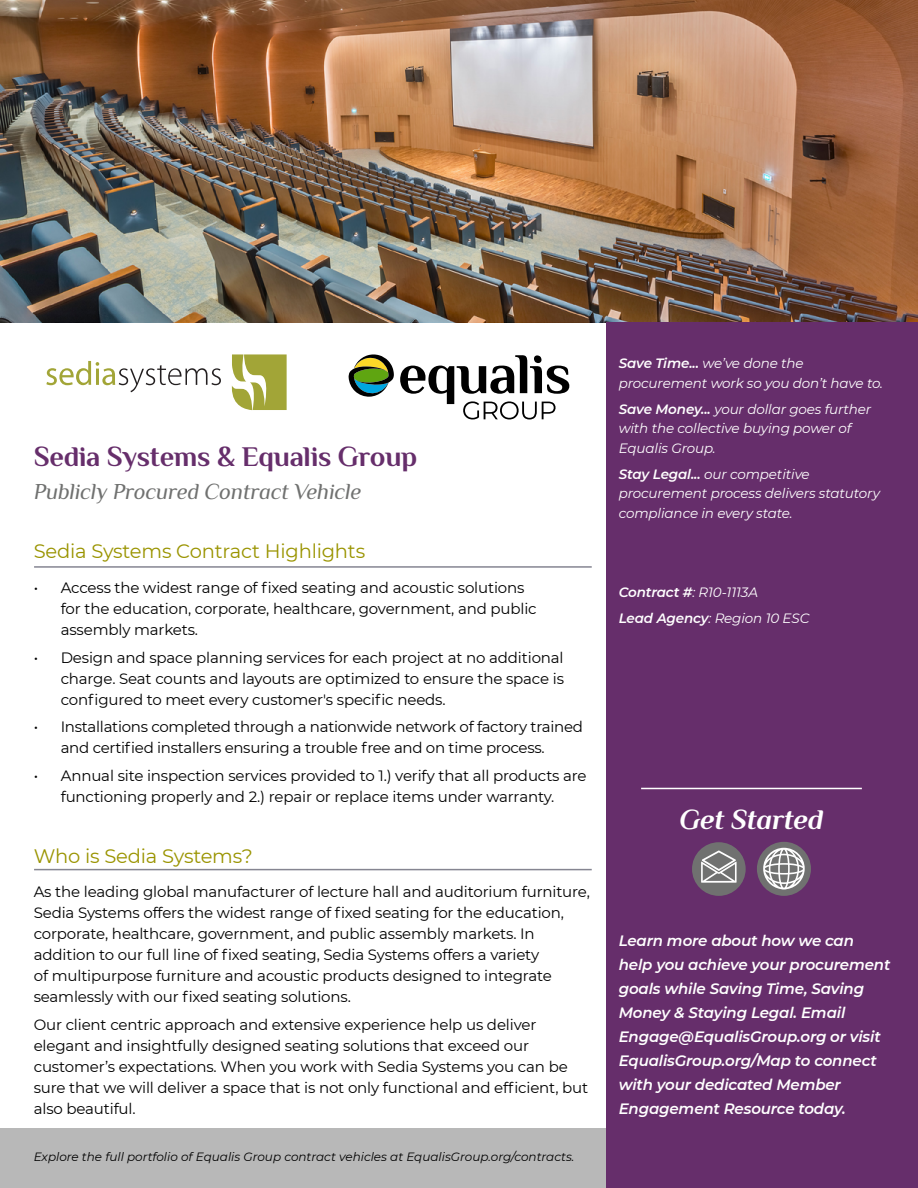
<style>
.page{position:relative;width:918px;height:1188px;background:#fff}
.page>*{position:absolute;margin:0;border:0;box-sizing:border-box;transform-origin:0 0}
.t1{font:700 28.5px "Philosopher";letter-spacing:-.01em;color:#662e6b}
.t2{font:italic 700 28.5px "Philosopher";letter-spacing:-.01em;color:#fff}
.t3{font:italic 22.5px "Philosopher";letter-spacing:-.01em;color:#707170}
.t4{font:19.5px "Montserrat";letter-spacing:-.01em;color:#9a9400}
.t5{font:15px/21px "Montserrat";letter-spacing:-.01em;color:#000}
.t6{font:italic 600 15px/24px "Montserrat";letter-spacing:-.01em;color:#fff}
.t7{font:italic 13.5px/19.5px "Montserrat";letter-spacing:-.01em;color:#fff}
.t8{font:italic 12px "Montserrat";color:#000}
.s1{font-weight:600}
</style>
<div class="page">
<img style="left:0;top:0;width:918px;height:322px">
<div style="left:0;top:1128px;width:605px;height:60px;background:#b8b8b8"></div>
<div style="left:606px;top:322px;width:312px;height:866px;background:#662e6b"></div>
<svg style="left:349px;top:354px;width:45px;height:43px"></svg>
<svg style="left:400px;top:355px;width:169px;height:65px"></svg>
<hr style="left:34px;top:566px;width:558px;height:2px;background:#858591">
<hr style="left:34px;top:869px;width:558px;height:1px;background:#858591">
<hr style="left:641px;top:788px;width:221px;height:1px;background:#fff">
<div style="left:692px;top:842px;width:54px;height:54px;background:#707170;border-radius:50%"></div>
<svg style="left:701px;top:850px;width:36px;height:33px"></svg>
<div style="left:757px;top:842px;width:54px;height:54px;background:#707170;border-radius:50%"></div>
<svg style="left:763px;top:848px;width:42px;height:42px"></svg>
<svg style="left:232px;top:354px;width:55px;height:56px"></svg>
<svg style="left:46px;top:361px;width:175px;height:31px"></svg>
<h1 class="t1" style="left:34px;top:437px;width:385px">Sedia Systems &amp; Equalis Group</h1>
<h2 class="t3" style="left:34px;top:477px;width:329px">Publicly Procured Contract Vehicle</h2>
<h3 class="t4" style="left:34px;top:538px;width:333px">Sedia Systems Contract Highlights</h3>
<p class="t5" style="left:61px;top:576px;width:477px;text-indent:-27px">• Access the widest range of fixed seating and acoustic solutions for the education, corporate, healthcare, government, and public assembly markets.</p>
<p class="t5" style="left:61px;top:646px;width:505px;text-align:justify;text-indent:-27px">• Design and space planning services for each project at no additional charge. Seat counts and layouts are optimized to ensure the space is configured to meet every customer's specific needs.</p>
<p class="t5" style="left:61px;top:716px;width:524px;text-indent:-27px">• Installations completed through a nationwide network of factory trained and certified installers ensuring a trouble free and on time process.</p>
<p class="t5" style="left:34px;top:765px;width:554px;text-align:center">• Annual site inspection services provided to 1.) verify that all products are functioning properly and 2.) repair or replace items under warranty.</p>
<h3 class="t4" style="left:34px;top:842px;width:221px">Who is Sedia Systems?</h3>
<p class="t5" style="left:34px;top:881px;width:558px">As the leading global manufacturer of lecture hall and auditorium furniture, Sedia Systems offers the widest range of fixed seating for the education, corporate, healthcare, government, and public assembly markets. In addition to our full line of fixed seating, Sedia Systems offers a variety<br>of multipurpose furniture and acoustic products designed to integrate seamlessly with our fixed seating solutions.</p>
<p class="t5" style="left:34px;top:1013px;width:556px">Our client centric approach and extensive experience help us deliver elegant and insightfully designed seating solutions that exceed our customer’s expectations. When you work with Sedia Systems you can be sure that we will deliver a space that is not only functional and efficient, but also beautiful.</p>
<p class="t8" style="left:34px;top:1149px;width:542px">Explore the full portfolio of Equalis Group contract vehicles at EqualisGroup.org/contracts.</p>
<p class="t7" style="left:619px;top:353px;width:266px"><span class="s1">Save Time...</span> we’ve done the procurement work so you don’t have to.</p>
<p class="t7" style="left:619px;top:399px;width:254px"><span class="s1">Save Money...</span> your dollar goes further with the collective buying power of<br>Equalis Group.</p>
<p class="t7" style="left:619px;top:464px;width:263px"><span class="s1">Stay Legal...</span> our competitive procurement process delivers statutory compliance in every state.</p>
<p class="t7" style="left:619px;top:578px;width:192px;line-height:26.2px"><span class="s1">Contract #</span>: R10-1113A<br><span class="s1">Lead Agency</span>: Region 10 ESC</p>
<h1 class="t2" style="left:680px;top:800px;width:145px">Get Started</h1>
<p class="t6" style="left:619px;top:928px;width:273px">Learn more about how we can help you achieve your procurement goals while Saving Time, Saving<br>Money &amp; Staying Legal. Email<br>Engage@EqualisGroup.org or visit<br>EqualisGroup.org/Map to connect with your dedicated Member<br>Engagement Resource today.</p>
</div>
